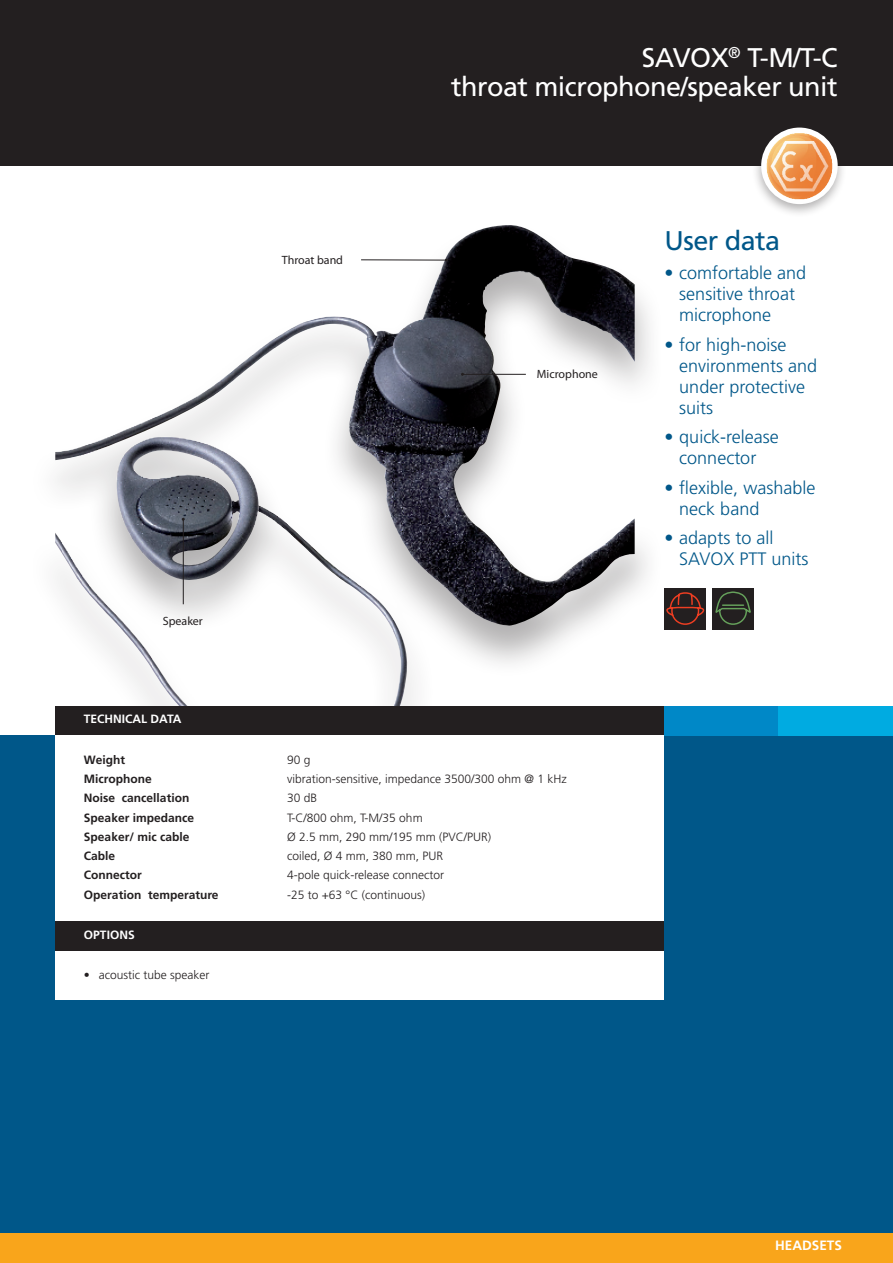
<style>
.page{position:relative;width:893px;height:1263px;background:#fff}
.page>*{position:absolute;margin:0;border:0;box-sizing:border-box;transform-origin:0 0}
.t1{font:27px/28.5px "Frutiger LT Std";letter-spacing:-.02em;color:#fff;text-align:right}
.t2{font:27px "Frutiger LT Std";letter-spacing:-.02em;color:#005789}
.t3{font:300 18px/21px "Frutiger LT Std";color:#005789}
.t4{font:700 13.5px "Frutiger LT Std";color:#fff}
.t5{font:300 12px "Frutiger LT Std";color:#231f20}
.t6{font:700 12px "Frutiger LT Std";color:#231f20}
.t7{font:12px "Myriad Pro";color:#231f20}
.t8{font:700 12px "Frutiger LT Std";color:#fff}
</style>
<div class="page">
<div style="left:25px;top:220px;width:646px;height:639px;background:#231f20;opacity:.35"></div>
<img style="left:55px;top:225px;width:580px;height:401px">
<div style="left:0;top:0;width:893px;height:166px;background:#231f20"></div>
<div style="left:0;top:736px;width:893px;height:497px;background:#005789"></div>
<div style="left:778px;top:706px;width:115px;height:30px;background:#00abe1"></div>
<div style="left:663px;top:706px;width:115px;height:30px;background:#0088c7"></div>
<div style="left:55px;top:706px;width:608px;height:30px;background:#231f20"></div>
<div style="left:55px;top:736px;width:608px;height:187px;background:#fff"></div>
<div style="left:0;top:1233px;width:893px;height:30px;background:#f9a51b"></div>
<div style="left:751px;top:122px;width:101px;height:101px;background:#231f20;opacity:.35"></div>
<img style="left:761px;top:128px;width:77px;height:76px">
<hr style="left:361px;top:259px;width:85px;height:1px;background:#231f20">
<hr style="left:462px;top:374px;width:64px;height:1px;background:#231f20">
<div style="left:55px;top:921px;width:608px;height:30px;background:#231f20"></div>
<div style="left:55px;top:951px;width:608px;height:48px;background:#fff"></div>
<hr style="left:183px;top:519px;width:1px;height:85px;background:#231f20">
<div style="left:712px;top:588px;width:42px;height:41px;background:#231f20"></div>
<div style="left:664px;top:588px;width:42px;height:41px;background:#231f20"></div>
<svg style="left:666px;top:592px;width:39px;height:33px"></svg>
<svg style="left:715px;top:591px;width:36px;height:34px"></svg>
<p class="t7" style="left:282px;top:253px;width:63px">Throat band</p>
<p class="t7" style="left:163px;top:613px;width:42px">Speaker</p>
<h1 class="t1" style="left:451px;top:44px;width:388px">SAVOX<sup>®</sup> T-M/T-C<br>throat microphone/speaker unit</h1>
<p class="t7" style="left:537px;top:366px;width:63px">Microphone</p>
<h1 class="t2" style="left:664px;top:225px;width:117px">User data</h1>
<h2 class="t3" style="left:679px;top:263px;width:129px;text-indent:-15px">• comfortable and sensitive throat microphone</h2>
<h2 class="t3" style="left:679px;top:334px;width:139px;text-indent:-15px">• for high-noise environments and under protective suits</h2>
<h2 class="t3" style="left:664px;top:427px;width:116px;text-align:center">• quick-release connector</h2>
<h2 class="t3" style="left:679px;top:477px;width:138px;text-indent:-15px">• flexible, washable neck band</h2>
<h2 class="t3" style="left:679px;top:528px;width:131px;text-indent:-15px">• adapts to all<br>SAVOX PTT units</h2>
<p class="t8" style="left:84px;top:712px;width:99px">TECHNICAL DATA</p>
<p class="t6" style="left:84px;top:753px;width:43px">Weight</p>
<p class="t5" style="left:287px;top:753px;width:25px">90 g</p>
<p class="t6" style="left:84px;top:772px;width:69px">Microphone</p>
<p class="t5" style="left:287px;top:772px;width:281px">vibration-sensitive, impedance 3500/300 ohm @ 1 kHz</p>
<p class="t6" style="left:84px;top:791px;width:107px">Noise cancellation</p>
<p class="t5" style="left:287px;top:791px;width:32px">30 dB</p>
<p class="t6" style="left:84px;top:810px;width:112px">Speaker impedance</p>
<p class="t5" style="left:287px;top:811px;width:137px">T-C/800 ohm, T-M/35 ohm</p>
<p class="t6" style="left:84px;top:829px;width:107px">Speaker/ mic cable</p>
<p class="t5" style="left:287px;top:830px;width:206px">Ø 2.5 mm, 290 mm/195 mm (PVC/PUR)</p>
<p class="t6" style="left:84px;top:849px;width:33px">Cable</p>
<p class="t5" style="left:287px;top:849px;width:158px">coiled, Ø 4 mm, 380 mm, PUR</p>
<p class="t6" style="left:84px;top:868px;width:59px">Connector</p>
<p class="t5" style="left:287px;top:868px;width:159px">4-pole quick-release connector</p>
<p class="t6" style="left:84px;top:887px;width:136px">Operation temperature</p>
<p class="t5" style="left:287px;top:888px;width:140px">-25 to +63 °C (continuous)</p>
<p class="t8" style="left:84px;top:928px;width:52px">OPTIONS</p>
<p class="t5" style="left:84px;top:968px;width:127px">• acoustic tube speaker</p>
<p class="t4" style="left:775px;top:1237px;width:68px">HEADSETS</p>
</div>
